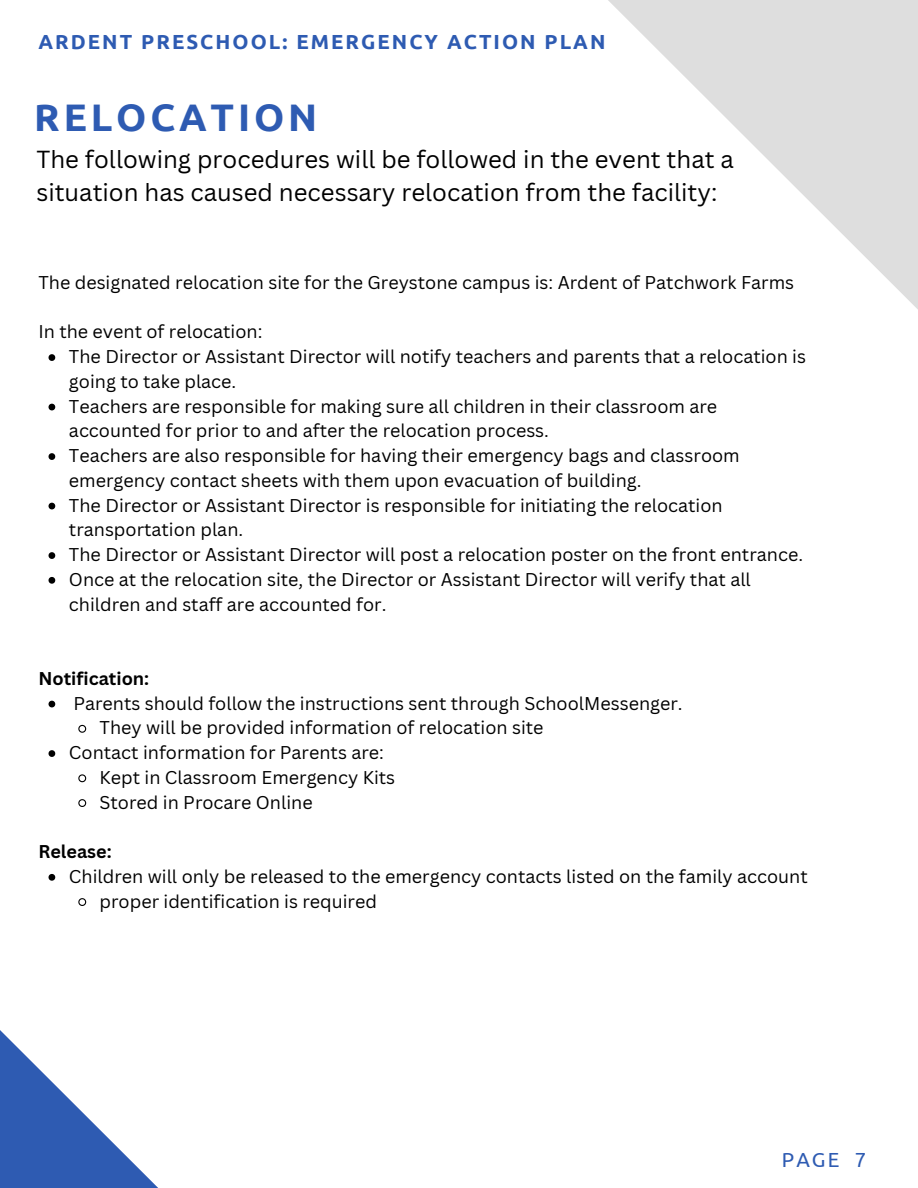
<style>
.page{position:relative;width:918px;height:1188px;background:#fff}
.page>*{position:absolute;margin:0;border:0;box-sizing:border-box;transform-origin:0 0}
.t1{font:700 38.4px "Ubuntu";letter-spacing:.1em;color:#2e5bb2}
.t2{font:24px/32.7px "Canva Sans";color:#000}
.t3{font:700 20.4px "Ubuntu";letter-spacing:.1em;color:#2e5bb2}
.t4{font:20.4px "Ubuntu";color:#2e5bb2}
.t5{font:18px/24.8px "Canva Sans";color:#000}
.t6{font:700 18px "Canva Sans";color:#000}
</style>
<div class="page">
<svg style="left:608px;top:0;width:310px;height:309px"></svg>
<svg style="left:0;top:875px;width:158px;height:313px"></svg>
<svg style="left:49px;top:354px;width:6px;height:7px"></svg>
<svg style="left:49px;top:404px;width:6px;height:6px"></svg>
<svg style="left:49px;top:453px;width:6px;height:7px"></svg>
<svg style="left:49px;top:503px;width:6px;height:6px"></svg>
<svg style="left:49px;top:552px;width:6px;height:7px"></svg>
<svg style="left:49px;top:577px;width:6px;height:7px"></svg>
<svg style="left:49px;top:701px;width:6px;height:6px"></svg>
<svg style="left:78px;top:724px;width:9px;height:9px"></svg>
<svg style="left:49px;top:750px;width:6px;height:7px"></svg>
<svg style="left:78px;top:774px;width:9px;height:9px"></svg>
<svg style="left:78px;top:799px;width:9px;height:8px"></svg>
<svg style="left:49px;top:874px;width:6px;height:7px"></svg>
<svg style="left:78px;top:897px;width:9px;height:10px"></svg>
<p class="t3" style="left:38px;top:29px;width:569px">ARDENT PRESCHOOL: EMERGENCY ACTION PLAN</p>
<h1 class="t1" style="left:34px;top:94px;width:284px">RELOCATION</h1>
<h2 class="t2" style="left:36px;top:143px;width:699px">The following procedures will be followed in the event that a situation has caused necessary relocation from the facility:</h2>
<p class="t5" style="left:38px;top:270px;width:757px">The designated relocation site for the Greystone campus is: Ardent of Patchwork Farms</p>
<p class="t5" style="left:38px;top:320px;width:226px">In the event of relocation:</p>
<p class="t5" style="left:69px;top:344px;width:739px">The Director or Assistant Director will notify teachers and parents that a relocation is going to take place.<br>Teachers are responsible for making sure all children in their classroom are accounted for prior to and after the relocation process.<br>Teachers are also responsible for having their emergency bags and classroom emergency contact sheets with them upon evacuation of building.<br>The Director or Assistant Director is responsible for initiating the relocation transportation plan.<br>The Director or Assistant Director will post a relocation poster on the front entrance.<br>Once at the relocation site, the Director or Assistant Director will verify that all children and staff are accounted for.</p>
<p class="t6" style="left:38px;top:668px;width:112px">Notification:</p>
<p class="t5" style="left:73px;top:691px;width:611px">Parents should follow the instructions sent through SchoolMessenger.</p>
<p class="t5" style="left:100px;top:716px;width:445px">They will be provided information of relocation site</p>
<p class="t5" style="left:69px;top:740px;width:316px">Contact information for Parents are:</p>
<p class="t5" style="left:100px;top:765px;width:297px">Kept in Classroom Emergency Kits</p>
<p class="t5" style="left:100px;top:790px;width:215px">Stored in Procare Online</p>
<p class="t6" style="left:38px;top:841px;width:75px">Release:</p>
<p class="t5" style="left:100px;top:864px;width:710px;text-indent:-31px">Children will only be released to the emergency contacts listed on the family account proper identification is required</p>
<p class="t4" style="left:782px;top:1148px;width:86px">PAGE 7</p>
</div>
